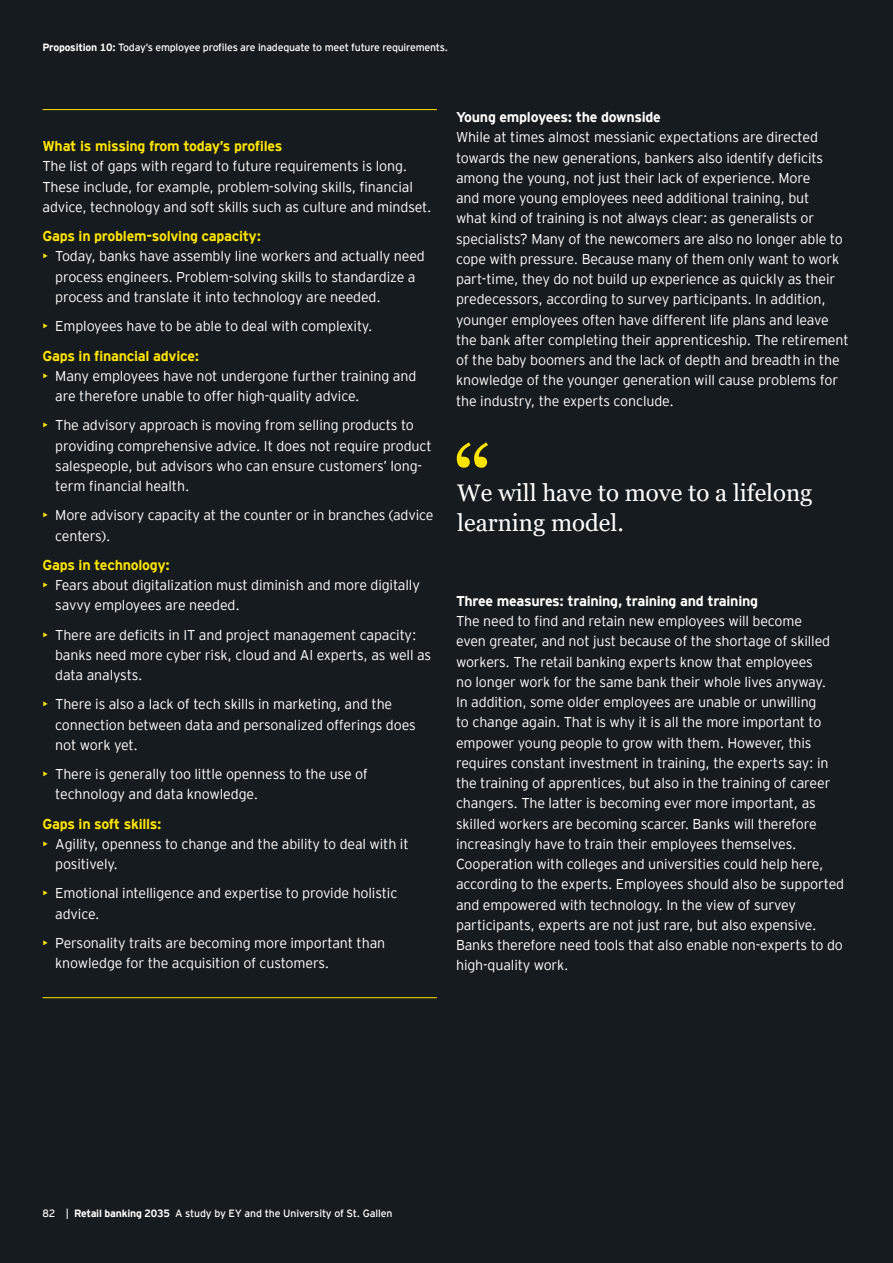
<style>
.page{position:relative;width:893px;height:1263px;background:#161b1f}
.page>*{position:absolute;margin:0;border:0;box-sizing:border-box;transform-origin:0 0}
.t1{font:96px "Georgia";color:#ffe400}
.t2{font:24px "Georgia";color:#fff}
.t3{font:300 14.25px/20.2px "EY Interstate";letter-spacing:-.01em;color:#fff}
.t4{font:700 14.25px "EY Interstate";letter-spacing:-.02em;color:#ffe400}
.t5{font:700 14.25px "EY Interstate";letter-spacing:-.02em;color:#fff}
.t6{font:10.5px "EY Interstate";letter-spacing:-.02em;color:#fff}
.s1{font-weight:700}
.s2{color:#ffe400}
.s3{font-weight:700;color:#ffe400}
</style>
<div class="page">
<hr style="left:43px;top:109px;width:394px;height:1px;background:#ffe400">
<hr style="left:43px;top:997px;width:394px;height:1px;background:#ffe400">
<p class="t6" style="left:42px;top:40px;width:407px"><span class="s1">Proposition 10:</span> Today’s employee profiles are inadequate to meet future requirements.</p>
<p class="t4" style="left:43px;top:136px;width:241px">What is missing from today’s profiles</p>
<p class="t3" style="left:43px;top:155px;width:391px">The list of gaps with regard to future requirements is long.<br>These include, for example, problem-solving skills, financial advice, technology and soft skills such as culture and mindset.</p>
<p class="t4" style="left:43px;top:226px;width:220px">Gaps in problem-solving capacity:</p>
<p class="t3" style="left:55px;top:245px;width:371px;text-indent:-13px"><span class="s2">•</span> Today, banks have assembly line workers and actually need process engineers. Problem-solving skills to standardize a process and translate it into technology are needed.</p>
<p class="t3" style="left:43px;top:311px;width:332px;line-height:29.2px"><span class="s2">•</span> Employees have to be able to deal with complexity.<br><span class="s3">Gaps in financial advice:</span></p>
<p class="t3" style="left:55px;top:365px;width:363px;text-indent:-13px"><span class="s2">•</span> Many employees have not undergone further training and are therefore unable to offer high-quality advice.</p>
<p class="t3" style="left:55px;top:414px;width:378px;text-indent:-13px"><span class="s2">•</span> The advisory approach is moving from selling products to providing comprehensive advice. It does not require product salespeople, but advisors who can ensure customers’ long&shy;term financial health.</p>
<p class="t3" style="left:55px;top:504px;width:380px;text-indent:-13px"><span class="s2">•</span> More advisory capacity at the counter or in branches (advice centers).</p>
<p class="t4" style="left:43px;top:554px;width:129px">Gaps in technology:</p>
<p class="t3" style="left:55px;top:574px;width:366px;text-indent:-13px"><span class="s2">•</span> Fears about digitalization must diminish and more digitally savvy employees are needed.</p>
<p class="t3" style="left:55px;top:623px;width:377px;text-indent:-13px"><span class="s2">•</span> There are deficits in IT and project management capacity: banks need more cyber risk, cloud and AI experts, as well as data analysts.</p>
<p class="t3" style="left:55px;top:693px;width:362px;text-indent:-13px"><span class="s2">•</span> There is also a lack of tech skills in marketing, and the connection between data and personalized offerings does not work yet.</p>
<p class="t3" style="left:55px;top:763px;width:314px;text-indent:-13px"><span class="s2">•</span> There is generally too little openness to the use of technology and data knowledge.</p>
<p class="t4" style="left:43px;top:813px;width:121px">Gaps in soft skills:</p>
<p class="t3" style="left:55px;top:833px;width:355px;text-indent:-13px"><span class="s2">•</span> Agility, openness to change and the ability to deal with it positively.</p>
<p class="t3" style="left:55px;top:882px;width:344px;text-indent:-13px"><span class="s2">•</span> Emotional intelligence and expertise to provide holistic advice.</p>
<p class="t3" style="left:55px;top:932px;width:332px;text-indent:-13px"><span class="s2">•</span> Personality traits are becoming more important than knowledge for the acquisition of customers.</p>
<p class="t5" style="left:456px;top:107px;width:206px">Young employees: the downside</p>
<p class="t3" style="left:456px;top:126px;width:394px">While at times almost messianic expectations are directed towards the new generations, bankers also identify deficits among the young, not just their lack of experience. More<br>and more young employees need additional training, but<br>what kind of training is not always clear: as generalists or specialists? Many of the newcomers are also no longer able to cope with pressure. Because many of them only want to work part-time, they do not build up experience as quickly as their predecessors, according to survey participants. In addition, younger employees often have different life plans and leave the bank after completing their apprenticeship. The retirement of the baby boomers and the lack of depth and breadth in the knowledge of the younger generation will cause problems for the industry, the experts conclude.</p>
<h1 class="t1" style="left:453px;top:423px;width:41px">“</h1>
<h2 class="t2" style="left:457px;top:478px;width:357px">We will have to move to a lifelong</h2>
<h2 class="t2" style="left:457px;top:508px;width:168px">learning model.</h2>
<p class="t5" style="left:456px;top:590px;width:304px">Three measures: training, training and training</p>
<p class="t3" style="left:456px;top:610px;width:390px">The need to find and retain new employees will become<br>even greater, and not just because of the shortage of skilled workers. The retail banking experts know that employees<br>no longer work for the same bank their whole lives anyway.<br>In addition, some older employees are unable or unwilling<br>to change again. That is why it is all the more important to empower young people to grow with them. However, this requires constant investment in training, the experts say: in the training of apprentices, but also in the training of career changers. The latter is becoming ever more important, as skilled workers are becoming scarcer. Banks will therefore increasingly have to train their employees themselves.<br>Cooperation with colleges and universities could help here, according to the experts. Employees should also be supported and empowered with technology. In the view of survey participants, experts are not just rare, but also expensive.<br>Banks therefore need tools that also enable non-experts to do high-quality work.</p>
<p class="t6" style="left:43px;top:1206px;width:351px">82 | <span class="s1">Retail banking 2035</span> A study by EY and the University of St. Gallen</p>
</div>
